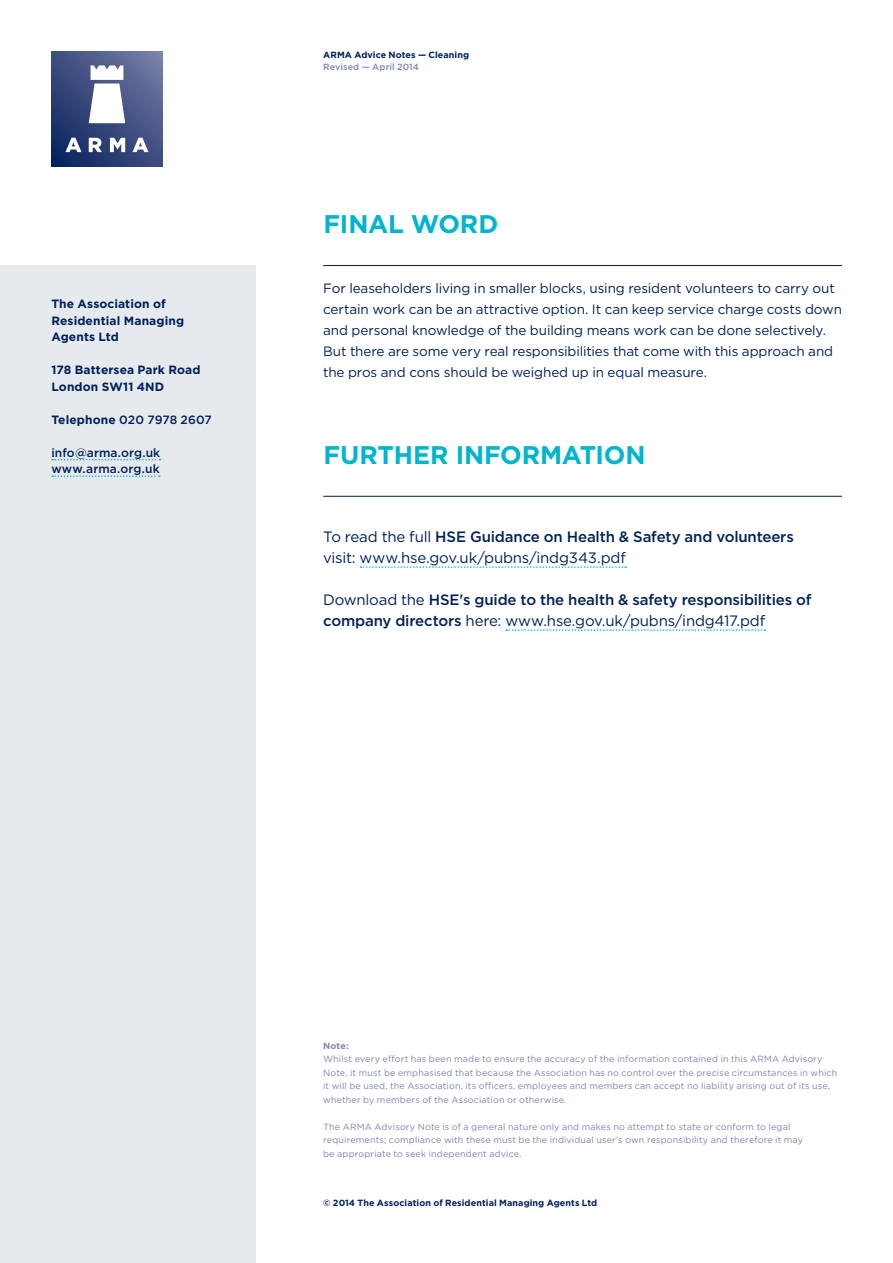
<style>
.page{position:relative;width:893px;height:1263px;background:#fff}
.page>*{position:absolute;margin:0;border:0;box-sizing:border-box;transform-origin:0 0}
.t1{font:700 25.5px "Gotham";letter-spacing:-.005em;color:#00b5cc}
.t2{font:500 15px/21px "Gotham";letter-spacing:-.01em;color:#00215b}
.t3{font:15px/21px "Gotham";letter-spacing:-.015em;color:#00215b}
.t4{font:13.5px/21px "Gotham";letter-spacing:-.01em;color:#00215b}
.t5{font:700 12px/16.5px "Gotham";letter-spacing:.01em;color:#00215b}
.t6{font:500 12px/16.5px "Gotham";letter-spacing:.005em;color:#00215b}
.t7{font:9px/13.5px "Gotham";letter-spacing:.015em;color:#7e86ad}
.t8{font:700 9px "Gotham";letter-spacing:.01em;color:#00215b}
.t9{font:500 9px "Gotham";letter-spacing:.005em;color:#7e86ad}
.t10{font:700 9px "Gotham";color:#7e86ad}
.s1{font-weight:700}
.s2{font-weight:500}
.s3{font-weight:400}
</style>
<div class="page">
<div style="left:0;top:266px;width:255px;height:997px;background:#e6eaed"></div>
<svg style="left:52px;top:459px;width:109px;height:1px"></svg>
<svg style="left:52px;top:475px;width:108px;height:2px"></svg>
<hr style="left:323px;top:496px;width:519px;height:1px;background:#00215b">
<svg style="left:360px;top:566px;width:266px;height:2px"></svg>
<svg style="left:506px;top:629px;width:259px;height:2px"></svg>
<hr style="left:323px;top:265px;width:519px;height:1px;background:#00215b">
<svg style="left:51px;top:51px;width:112px;height:116px;background:#3e4e80"></svg>
<svg style="left:65px;top:65px;width:83px;height:87px"></svg>
<h3 class="t5" style="left:51px;top:296px;width:134px">The Association of<br>Residential Managing<br>Agents Ltd</h3>
<h3 class="t5" style="left:51px;top:362px;width:151px">178 Battersea Park Road<br>London SW11 4ND</h3>
<h3 class="t6" style="left:51px;top:411px;width:162px"><span class="s1">Telephone</span> 020 7978 2607</h3>
<h3 class="t6" style="left:51px;top:444px;width:110px">info@arma.org.uk www.arma.org.uk</h3>
<p class="t8" style="left:323px;top:49px;width:147px">ARMA Advice Notes — Cleaning</p>
<p class="t9" style="left:323px;top:61px;width:97px">Revised — April 2014</p>
<h1 class="t1" style="left:324px;top:207px;width:176px">FINAL WORD</h1>
<p class="t4" style="left:323px;top:277px;width:520px">For leaseholders living in smaller blocks, using resident volunteers to carry out certain work can be an attractive option. It can keep service charge costs down and personal knowledge of the building means work can be done selectively.<br>But there are some very real responsibilities that come with this approach and the pros and cons should be weighed up in equal measure.</p>
<h1 class="t1" style="left:324px;top:438px;width:323px">FURTHER INFORMATION</h1>
<h2 class="t3" style="left:323px;top:525px;width:472px">To read the full <span class="s2">HSE Guidance on Health &amp; Safety and volunteers </span>visit: www.hse.gov.uk/pubns/indg343.pdf</h2>
<h2 class="t2" style="left:323px;top:589px;width:490px"><span class="s3">Download the</span> HSE's guide to the health &amp; safety responsibilities of company directors <span class="s3">here: www.hse.gov.uk/pubns/indg417.pdf</span></h2>
<p class="t10" style="left:323px;top:1039px;width:27px">Note:</p>
<p class="t7" style="left:323px;top:1052px;width:516px">Whilst every effort has been made to ensure the accuracy of the information contained in this ARMA Advisory Note, it must be emphasised that because the Association has no control over the precise circumstances in which it will be used, the Association, its officers, employees and members can accept no liability arising out of its use, whether by members of the Association or otherwise.</p>
<p class="t7" style="left:323px;top:1119px;width:481px">The ARMA Advisory Note is of a general nature only and makes no attempt to state or conform to legal requirements; compliance with these must be the individual user’s own responsibility and therefore it may be appropriate to seek independent advice.</p>
<p class="t8" style="left:323px;top:1197px;width:276px">© 2014 The Association of Residential Managing Agents Ltd</p>
</div>
